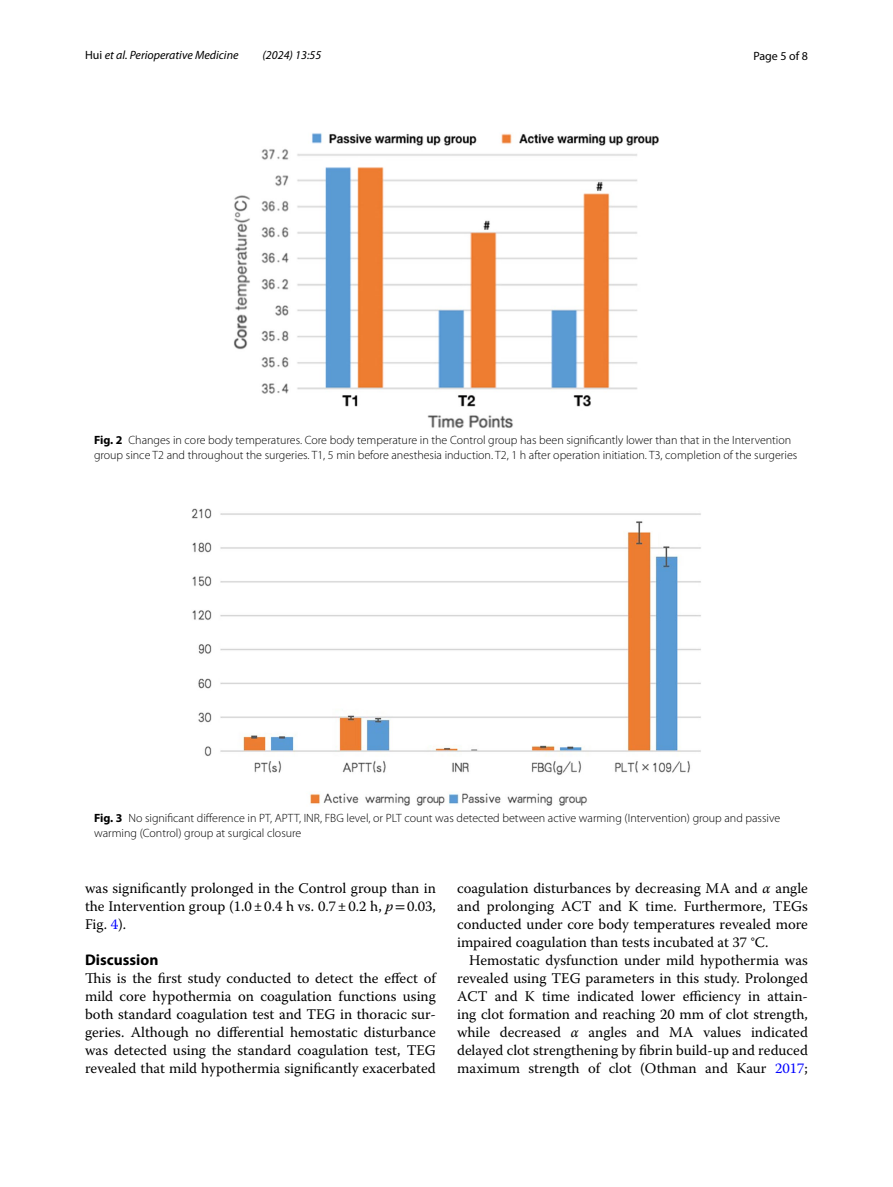
<style>
.page{position:relative;width:893px;height:1187px;background:#fff}
.page>*{position:absolute;margin:0;border:0;box-sizing:border-box;transform-origin:0 0}
.t1{font:700 15.45px "Myriad Pro";color:#000}
.t2{font:14.7px/18px "Warnock Pro";color:#000;text-align:justify}
.t3{font:300 12px/15px "Myriad Pro";color:#000}
.t4{font:italic 12px "Myriad Pro";color:#000}
.t5{font:12px "Myriad Pro";color:#000}
.s1{font-style:normal}
.s2{font-weight:700}
.s3{font-style:italic}
.s4{font-family:"STIX"}
.s5{color:#00f}
</style>
<div class="page">
<img style="left:234px;top:133px;width:425px;height:295px">
<img style="left:192px;top:508px;width:509px;height:298px">
<p class="t4" style="left:85px;top:48px;width:155px"><span class="s1">Hui</span> et al. Perioperative Medicine</p>
<p class="t4" style="left:263px;top:48px;width:60px">(2024) 13:55</p>
<p class="t5" style="left:753px;top:48px;width:56px">Page 5 of 8</p>
<p class="t3" style="left:94px;top:432px;width:705px"><span class="s2">Fig. 2</span> Changes in core body temperatures. Core body temperature in the Control group has been significantly lower than that in the Intervention group since T2 and throughout the surgeries. T1, 5 min before anesthesia induction. T2, 1 h after operation initiation. T3, completion of the surgeries</p>
<p class="t3" style="left:94px;top:810px;width:688px"><span class="s2">Fig. 3</span> No significant difference in PT, APTT, INR, FBG level, or PLT count was detected between active warming (Intervention) group and passive warming (Control) group at surgical closure</p>
<p class="t2" style="left:85px;top:879px;width:352px">was significantly prolonged in the Control group than in the Intervention group (1.0±0.4 h vs. 0.7±0.2 h, <span class="s3">p</span><span class="s4">=</span>0.03, Fig. <span class="s5">4</span>).</p>
<p class="t1" style="left:85px;top:949px;width:75px">Discussion</p>
<p class="t2" style="left:85px;top:969px;width:352px">This is the first study conducted to detect the effect of mild core hypothermia on coagulation functions using both standard coagulation test and TEG in thoracic sur&shy;geries. Although no differential hemostatic disturbance was detected using the standard coagulation test, TEG revealed that mild hypothermia significantly exacerbated</p>
<p class="t2" style="left:457px;top:879px;width:352px">coagulation disturbances by decreasing MA and <span class="s3">α</span> angle and prolonging ACT and K time. Furthermore, TEGs conducted under core body temperatures revealed more impaired coagulation than tests incubated at 37 °C.</p>
<p class="t2" style="left:457px;top:951px;width:352px;text-indent:12px">Hemostatic dysfunction under mild hypothermia was revealed using TEG parameters in this study. Prolonged ACT and K time indicated lower efficiency in attain&shy;ing clot formation and reaching 20 mm of clot strength, while decreased <span class="s3">α</span> angles and MA values indicated delayed clot strengthening by fibrin build-up and reduced maximum strength of clot (Othman and Kaur <span class="s5">2017</span>;</p>
</div>
